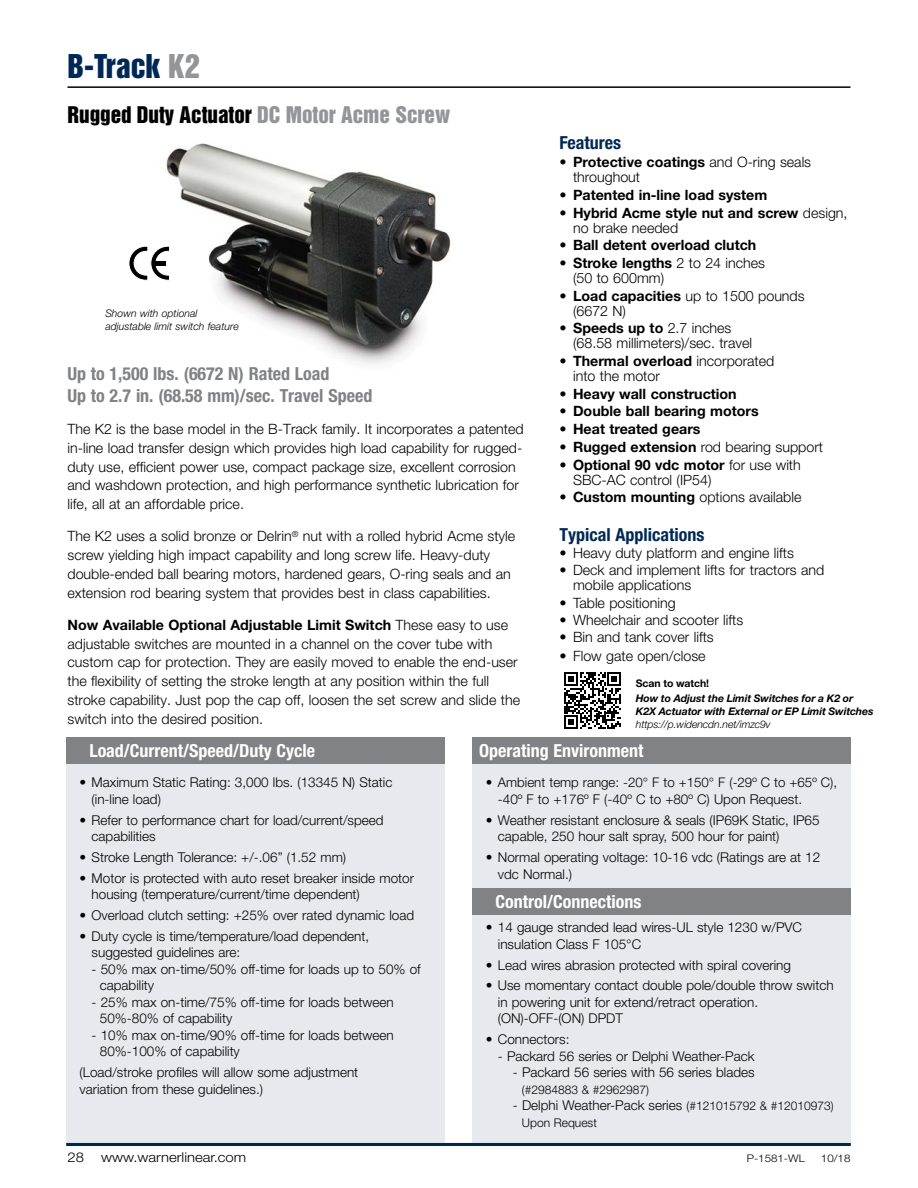
<style>
.page{position:relative;width:918px;height:1188px;background:#fff}
.page>*{position:absolute;margin:0;border:0;box-sizing:border-box;transform-origin:0 0}
.t1{font:30px "Helvetica Inserat LT Std";color:#002856}
.t2{font:21px "Helvetica Inserat LT Std";color:#000}
.t3{font:700 condensed 18px "Helvetica Neue LT Std";color:#fff}
.Product_Descrip__Bod{font:700 condensed 18px "Helvetica Neue LT Std";color:#808285}
.Bulleted_Title{font:700 condensed 18px "Helvetica Neue LT Std";color:#002856}
.Bullet_Body{font:700 condensed 18px "Helvetica Neue LT Std";color:#002856}
.Product_Descrip__Bod-2{font:300 14.25px/18.8px "Helvetica Neue LT Std";color:#000}
.t4{font:700 14.25px/15px "Helvetica Neue LT Std";color:#000}
.Boxed_Bulleted_List{font:300 13.5px/16.5px "Helvetica Neue LT Std";color:#000}
.Boxed_Bulleted_List-2{font:300 13.5px "Helvetica Neue LT Std";color:#000;scale:1.1 1}
.t5{font:300 13.35px "Helvetica Neue LT Std";color:#000}
.t6{font:300 12px "Helvetica Neue LT Std";color:#000}
.t7{font:italic 700 10.5px/12.6px "Helvetica Neue LT Std";letter-spacing:-.01em;color:#000}
.t8{font:italic 300 10.5px "Helvetica Neue LT Std";color:#000}
.t9{font:300 10.5px "Helvetica Neue LT Std";color:#000;scale:1.1 1}
.t10{font:700 10.5px "Helvetica Neue LT Std";letter-spacing:-.01em;color:#000}
.s1{color:#939598}
.s2{font-weight:700}
.s3{font-weight:300}
.s4{font-size:12px}
</style>
<div class="page">
<img style="left:166px;top:143px;width:285px;height:221px">
<div style="left:66px;top:764px;width:378px;height:379px;background:#e6eaee"></div>
<div style="left:472px;top:764px;width:379px;height:379px;background:#e6eaee"></div>
<div style="left:66px;top:737px;width:378px;height:27px;background:#808285"></div>
<div style="left:472px;top:737px;width:379px;height:27px;background:#808285"></div>
<div style="left:472px;top:888px;width:379px;height:27px;background:#808285"></div>
<hr style="left:68px;top:86px;width:782px;height:2px;background:#000">
<div style="left:117px;top:240px;width:69px;height:50px;background:#fff"></div>
<svg style="left:129px;top:246px;width:41px;height:34px"></svg>
<div style="left:154px;top:261px;width:12px;height:5px;background:#000"></div>
<hr style="left:66px;top:1143px;width:785px;height:3px;background:#002856">
<svg style="left:564px;top:672px;width:57px;height:57px"></svg>
<p class="t1" style="left:68px;top:48px;width:134px">B-Track <span class="s1">K2</span></p>
<p class="t2" style="left:68px;top:102px;width:384px">Rugged Duty Actuator <span class="s1">DC Motor Acme Screw</span></p>
<p class="t8" style="left:105px;top:307px;width:94px">Shown with optional</p>
<p class="t8" style="left:105px;top:320px;width:135px">adjustable limit switch feature</p>
<p class="Product_Descrip__Bod" style="left:68px;top:363px;width:263px">Up to 1,500 lbs. (6672 N) Rated Load</p>
<p class="Product_Descrip__Bod" style="left:68px;top:385px;width:306px">Up to 2.7 in. (68.58 mm)/sec. Travel Speed</p>
<p class="Product_Descrip__Bod-2" style="left:68px;top:419px;width:458px">The K2 is the base model in the B-Track family. It incorporates a patented in-line load transfer design which provides high load capability for rugged&shy;duty use, efficient power use, compact package size, excellent corrosion and washdown protection, and high performance synthetic lubrication for life, all at an affordable price.</p>
<p class="Product_Descrip__Bod-2" style="left:68px;top:527px;width:449px">The K2 uses a solid bronze or Delrin<sup>®</sup> nut with a rolled hybrid Acme style screw yielding high impact capability and long screw life. Heavy-duty double-ended ball bearing motors, hardened gears, O-ring seals and an extension rod bearing system that provides best in class capabilities.</p>
<p class="Product_Descrip__Bod-2" style="left:68px;top:615px;width:454px"><span class="s2">Now Available Optional Adjustable Limit Switch</span> These easy to use adjustable switches are mounted in a channel on the cover tube with custom cap for protection. They are easily moved to enable the end-user the flexibility of setting the stroke length at any position within the full stroke capability. Just pop the cap off, loosen the set screw and slide the switch into the desired position.</p>
<p class="Bullet_Body" style="left:560px;top:132px;width:63px">Features</p>
<p class="Product_Descrip__Bod-2" style="left:573px;top:154px;width:240px;line-height:15px;text-indent:-14px"><span class="s2">• Protective coatings</span> and O-ring seals throughout</p>
<p class="t4" style="left:560px;top:187px;width:209px">• Patented in-line load system</p>
<p class="t4" style="left:573px;top:205px;width:276px;text-indent:-14px">• Hybrid Acme style nut and screw <span class="s3">design, no brake needed</span></p>
<p class="t4" style="left:560px;top:237px;width:198px">• Ball detent overload clutch</p>
<p class="Product_Descrip__Bod-2" style="left:573px;top:255px;width:194px;line-height:15px;text-indent:-14px"><span class="s2">• Stroke lengths</span> 2 to 24 inches (50 to 600mm)</p>
<p class="Product_Descrip__Bod-2" style="left:573px;top:288px;width:233px;line-height:15px;text-indent:-14px"><span class="s2">• Load capacities</span> up to 1500 pounds (6672 N)</p>
<p class="Product_Descrip__Bod-2" style="left:573px;top:320px;width:180px;line-height:15px;text-indent:-14px"><span class="s2">• Speeds up to</span> 2.7 inches (68.58 millimeters)/sec. travel</p>
<p class="Product_Descrip__Bod-2" style="left:573px;top:353px;width:203px;line-height:15px;text-indent:-14px"><span class="s2">• Thermal overload</span> incorporated into the motor</p>
<p class="t4" style="left:560px;top:386px;width:179px">• Heavy wall construction</p>
<p class="t4" style="left:560px;top:404px;width:201px">• Double ball bearing motors</p>
<p class="t4" style="left:560px;top:421px;width:142px">• Heat treated gears</p>
<p class="Product_Descrip__Bod-2" style="left:560px;top:437px;width:265px"><span class="s2">• Rugged extension</span> rod bearing support</p>
<p class="Product_Descrip__Bod-2" style="left:573px;top:457px;width:229px;line-height:15px;text-indent:-14px"><span class="s2">• Optional 90 vdc motor</span> for use with<br>SBC-AC control (IP54)</p>
<p class="Product_Descrip__Bod-2" style="left:560px;top:487px;width:243px"><span class="s2">• Custom mounting</span> options available</p>
<p class="Bulleted_Title" style="left:560px;top:524px;width:146px">Typical Applications</p>
<p class="Product_Descrip__Bod-2" style="left:560px;top:544px;width:236px">• Heavy duty platform and engine lifts</p>
<p class="Product_Descrip__Bod-2" style="left:573px;top:563px;width:253px;line-height:15px;text-indent:-14px">• Deck and implement lifts for tractors and mobile applications</p>
<p class="Product_Descrip__Bod-2" style="left:560px;top:593px;width:118px">• Table positioning</p>
<p class="Product_Descrip__Bod-2" style="left:560px;top:610px;width:185px">• Wheelchair and scooter lifts</p>
<p class="Product_Descrip__Bod-2" style="left:560px;top:627px;width:156px">• Bin and tank cover lifts</p>
<p class="Product_Descrip__Bod-2" style="left:560px;top:646px;width:148px">• Flow gate open/close</p>
<p class="t10" style="left:636px;top:676px;width:75px">Scan to watch!</p>
<p class="t7" style="left:636px;top:692px;width:239px">How to Adjust the Limit Switches for a K2 or<br>K2X Actuator with External or EP Limit Switches <span class="s3">https://p.widencdn.net/imzc9v</span></p>
<p class="t3" style="left:89px;top:740px;width:227px">Load/Current/Speed/Duty Cycle</p>
<p class="t3" style="left:479px;top:740px;width:166px">Operating Environment</p>
<p class="Boxed_Bulleted_List" style="left:92px;top:774px;width:302px;text-indent:-12px">• Maximum Static Rating: 3,000 lbs. (13345 N) Static (in-line load)</p>
<p class="Boxed_Bulleted_List" style="left:92px;top:811px;width:293px;text-indent:-12px">• Refer to performance chart for load/current/speed capabilities</p>
<p class="Boxed_Bulleted_List" style="left:80px;top:849px;width:268px">• Stroke Length Tolerance: +/-.06” (1.52 mm)</p>
<p class="Boxed_Bulleted_List" style="left:92px;top:870px;width:324px;text-indent:-12px">• Motor is protected with auto reset breaker inside motor housing (temperature/current/time dependent)</p>
<p class="Boxed_Bulleted_List" style="left:80px;top:907px;width:336px">• Overload clutch setting: +25% over rated dynamic load</p>
<p class="Boxed_Bulleted_List" style="left:92px;top:928px;width:279px;text-indent:-12px">• Duty cycle is time/temperature/load dependent, suggested guidelines are:</p>
<p class="Boxed_Bulleted_List" style="left:100px;top:961px;width:322px;text-indent:-8px">- 50% max on-time/50% off-time for loads up to 50% of capability</p>
<p class="Boxed_Bulleted_List" style="left:100px;top:994px;width:295px;text-indent:-8px">- 25% max on-time/75% off-time for loads between<br>50%-80% of capability</p>
<p class="Boxed_Bulleted_List" style="left:100px;top:1027px;width:295px;text-indent:-8px">- 10% max on-time/90% off-time for loads between<br>80%-100% of capability</p>
<p class="Boxed_Bulleted_List" style="left:80px;top:1064px;width:280px">(Load/stroke profiles will allow some adjustment variation from these guidelines.)</p>
<p class="t5" style="left:486px;top:774px;width:353px">• Ambient temp range: -20° F to +150° F (-29º C to +65º C),</p>
<p class="Boxed_Bulleted_List" style="left:498px;top:791px;width:306px">-40º F to +176º F (-40º C to +80º C) Upon Request.</p>
<p class="Boxed_Bulleted_List" style="left:498px;top:811px;width:323px;text-indent:-12px">• Weather resistant enclosure &amp; seals (IP69K Static, IP65 capable, 250 hour salt spray, 500 hour for paint)</p>
<p class="Boxed_Bulleted_List" style="left:498px;top:849px;width:324px;text-indent:-12px">• Normal operating voltage: 10-16 vdc (Ratings are at 12 vdc Normal.)</p>
<p class="t3" style="left:496px;top:891px;width:147px">Control/Connections</p>
<p class="Boxed_Bulleted_List" style="left:498px;top:919px;width:306px;text-indent:-12px">• 14 gauge stranded lead wires-UL style 1230 w/PVC insulation Class F 105°C</p>
<p class="Boxed_Bulleted_List" style="left:486px;top:956px;width:307px">• Lead wires abrasion protected with spiral covering</p>
<p class="Boxed_Bulleted_List" style="left:498px;top:977px;width:337px;text-indent:-12px">• Use momentary contact double pole/double throw switch in powering unit for extend/retract operation. (ON)-OFF-(ON) DPDT</p>
<p class="Boxed_Bulleted_List" style="left:486px;top:1031px;width:85px">• Connectors:</p>
<p class="Boxed_Bulleted_List" style="left:498px;top:1047px;width:258px">- Packard 56 series or Delphi Weather-Pack</p>
<p class="Boxed_Bulleted_List" style="left:513px;top:1064px;width:243px">- Packard 56 series with 56 series blades</p>
<p class="t6" style="left:522px;top:1082px;width:129px">(#2984883 &amp; #2962987)</p>
<p class="Boxed_Bulleted_List" style="left:513px;top:1097px;width:322px">- Delphi Weather-Pack series <span class="s4">(#121015792 &amp; #12010973)</span></p>
<p class="t6" style="left:522px;top:1115px;width:77px">Upon Request</p>
<p class="Boxed_Bulleted_List-2" style="left:68px;top:1149px;width:17px">28</p>
<p class="Boxed_Bulleted_List-2" style="left:101px;top:1149px;width:133px">www.warnerlinear.com</p>
<p class="t9" style="left:747px;top:1152px;width:54px">P-1581-WL</p>
<p class="t9" style="left:821px;top:1152px;width:28px">10/18</p>
</div>
